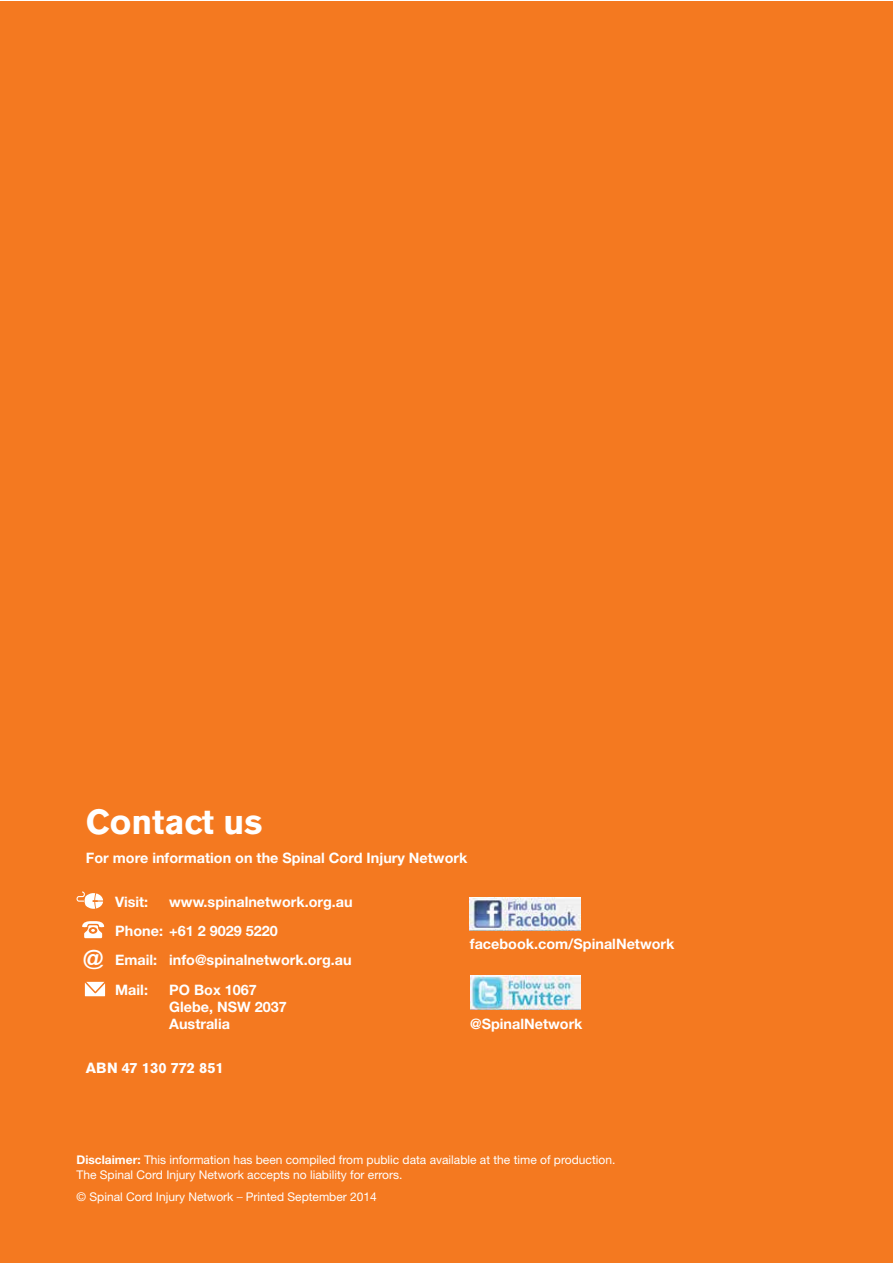
<style>
.page{position:relative;width:893px;height:1263px;background:#fff}
.page>*{position:absolute;margin:0;border:0;box-sizing:border-box;transform-origin:0 0}
.t1{font:700 34.5px "Akzidenz Grotesk BE";color:#fff}
.t2{font:20.7px "Arial Rounded MT Bold";color:#fff}
.t3{font:700 14.7px "Akzidenz Grotesk BE";color:#fff}
.t4{font:700 14.4px/29px "Helvetica Neue";color:#fff}
.t5{font:12px/15px "Helvetica Neue";color:#fff}
.s1{font-weight:700}
.s2{font-weight:300;font-stretch:condensed}
</style>
<div class="page">
<div style="left:0;top:1px;width:892px;height:1262px;background:#f47920"></div>
<svg style="left:82px;top:921px;width:22px;height:17px"></svg>
<svg style="left:77px;top:891px;width:26px;height:18px"></svg>
<svg style="left:85px;top:982px;width:20px;height:14px"></svg>
<img style="left:470px;top:897px;width:110px;height:34px">
<img style="left:470px;top:976px;width:111px;height:34px">
<h1 class="t1" style="left:86px;top:802px;width:178px">Contact us</h1>
<p class="t4" style="left:86px;top:843px;width:383px">For more information on the Spinal Cord Injury Network</p>
<p class="t4" style="left:115px;top:887px;width:35px">Visit:</p>
<p class="t4" style="left:115px;top:887px;width:239px;text-indent:54px">www.spinalnetwork.org.au<br>Phone: +61 2 9029 5220<br>Email: info@spinalnetwork.org.au<br>Mail:</p>
<p class="t4" style="left:470px;top:929px;width:206px">facebook.com/SpinalNetwork</p>
<h2 class="t2" style="left:83px;top:946px;width:22px">@</h2>
<p class="t4" style="left:169px;top:980px;width:119px;line-height:17.2px">PO Box 1067<br>Glebe, NSW 2037<br>Australia</p>
<p class="t3" style="left:86px;top:1059px;width:140px">ABN 47 130 772 851</p>
<p class="t4" style="left:470px;top:1009px;width:114px">@SpinalNetwork</p>
<p class="t5" style="left:77px;top:1152px;width:540px"><span class="s1">Disclaimer:</span> This information has been compiled from public data available at the time of production.<br>The Spinal Cord Injury Network accepts no liability for errors.</p>
<p class="t5" style="left:77px;top:1189px;width:302px">© Spinal Cord Injury Network <span class="s2">–</span> Printed September 2014</p>
</div>
